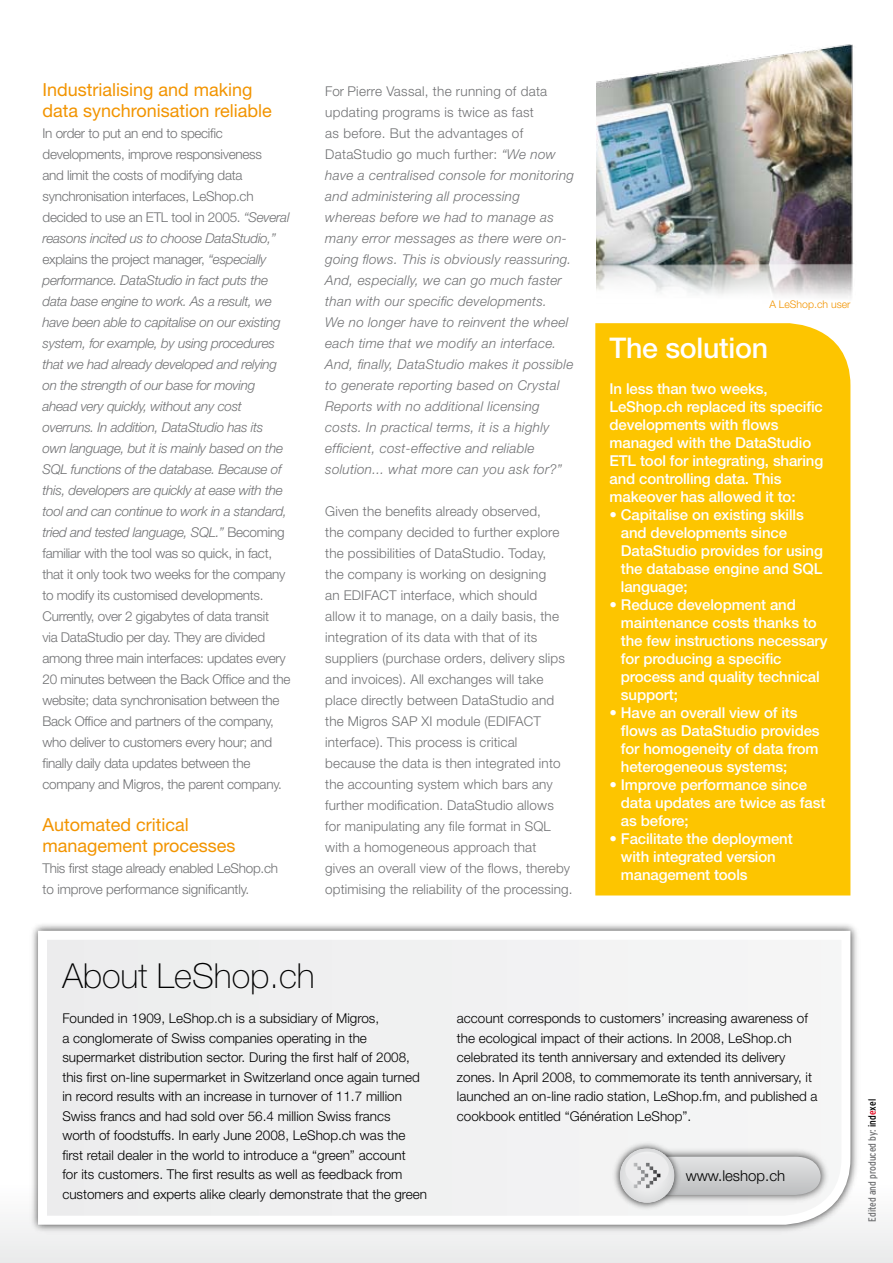
<style>
.page{position:relative;width:893px;height:1263px;background:#fff}
.page>*{position:absolute;margin:0;border:0;box-sizing:border-box;transform-origin:0 0}
.t1{font:100 34.5px "Helvetica Neue";color:#000}
.t2{font:500 28.5px "Helvetica Neue";letter-spacing:-.01em;color:#fff}
.t3{font:18px/21px "Helvetica Neue";color:#f29400}
.t4{font:500 15px/18px "Helvetica Neue";letter-spacing:-.01em;color:#fff}
.t5{font:300 15px "Helvetica Neue";color:#000}
.t6{font:300 13.5px/21px "Helvetica Neue";letter-spacing:-.01em;color:#707173}
.t7{font:300 13.5px/19.5px "Helvetica Neue";color:#000}
.t8{font:300 13.5px/21px "Helvetica Neue";letter-spacing:.01em;color:#707173}
.t9{font:italic 300 13.5px/21px "Helvetica Neue";letter-spacing:.02em;color:#707173}
.t10{font:condensed 10.5px "Interstate";color:#707173}
.t11{font:300 10.5px "Helvetica Neue";color:#f29400}
.s1{font-style:italic}
.s2{font-style:normal}
.s3{color:#000}
.s4{color:#e2001a}
</style>
<div class="page">
<div style="left:0;top:1184px;width:893px;height:79px;background:#edeeee"></div>
<div style="left:29px;top:922px;width:831px;height:312px;background:#000;opacity:.75"></div>
<svg style="left:34px;top:926px;width:821px;height:303px"></svg>
<div style="left:595px;top:323px;width:255px;height:572px;background:#fdc500"></div>
<div style="left:634px;top:1147px;width:196px;height:58px;background:#000;opacity:.75"></div>
<div style="left:612px;top:1140px;width:71px;height:71px;background:#000;opacity:.75"></div>
<svg style="left:620px;top:1148px;width:54px;height:55px"></svg>
<div style="left:625px;top:1152px;width:44px;height:35px;background:#ececed;border-radius:50%"></div>
<svg style="left:621px;top:1157px;width:200px;height:45px"></svg>
<img style="left:597px;top:44px;width:256px;height:416px">
<h3 class="t3" style="left:43px;top:79px;width:231px">Industrialising and making data synchronisation reliable</h3>
<p class="t6" style="left:43px;top:122px;width:250px">In order to put an end to specific developments, improve responsiveness<br>and limit the costs of modifying data synchronisation interfaces, LeShop.ch decided to use an ETL tool in 2005. <span class="s1">“Several reasons incited us to choose DataStudio,” </span>explains the project manager, <span class="s1">“especially performance. DataStudio in fact puts the data base engine to work. As a result, we have been able to capitalise on our existing system, for example, by using procedures that we had already developed and relying on the strength of our base for moving ahead very quickly, without any cost overruns. In addition, DataStudio has its own language, but it is mainly based on the SQL functions of the database. Because of this, developers are quickly at ease with the tool and can continue to work in a standard, tried and tested language, SQL.”</span> Becoming familiar with the tool was so quick, in fact, that it only took two weeks for the company to modify its customised developments.<br>Currently, over 2 gigabytes of data transit<br>via DataStudio per day. They are divided among three main interfaces: updates every 20 minutes between the Back Office and the website; data synchronisation between the Back Office and partners of the company, who deliver to customers every hour; and finally daily data updates between the company and Migros, the parent company.</p>
<h3 class="t3" style="left:43px;top:814px;width:195px">Automated critical management processes</h3>
<p class="t6" style="left:43px;top:857px;width:237px">This first stage already enabled LeShop.ch to improve performance significantly.</p>
<p class="t9" style="left:325px;top:80px;width:250px"><span class="s2">For Pierre Vassal, the running of data updating programs is twice as fast<br>as before. But the advantages of DataStudio go much further:</span> “We now have a centralised console for monitoring and administering all processing<br>whereas before we had to manage as many error messages as there were on&shy;going flows. This is obviously reassuring.<br>And, especially, we can go much faster than with our specific developments.<br>We no longer have to reinvent the wheel each time that we modify an interface.<br>And, finally, DataStudio makes it possible to generate reporting based on Crystal Reports with no additional licensing costs. In practical terms, it is a highly efficient, cost-effective and reliable solution... what more can you ask for?”</p>
<p class="t8" style="left:325px;top:500px;width:249px">Given the benefits already observed,<br>the company decided to further explore the possibilities of DataStudio. Today,<br>the company is working on designing<br>an EDIFACT interface, which should<br>allow it to manage, on a daily basis, the integration of its data with that of its suppliers (purchase orders, delivery slips and invoices). All exchanges will take place directly between DataStudio and the Migros SAP XI module (EDIFACT interface). This process is critical<br>because the data is then integrated into the accounting system which bars any further modification. DataStudio allows for manipulating any file format in SQL with a homogeneous approach that<br>gives an overall view of the flows, thereby optimising the reliability of the processing.</p>
<p class="t11" style="left:769px;top:298px;width:83px">A LeShop.ch user</p>
<h2 class="t2" style="left:610px;top:331px;width:160px">The solution</h2>
<p class="t4" style="left:610px;top:380px;width:215px">In less than two weeks,<br>LeShop.ch replaced its specific developments with flows managed with the DataStudio<br>ETL tool for integrating, sharing and controlling data. This makeover has allowed it to:</p>
<p class="t4" style="left:621px;top:506px;width:203px;text-indent:-11px">• Capitalise on existing skills and developments since<br>DataStudio provides for using the database engine and SQL language;</p>
<p class="t4" style="left:621px;top:596px;width:208px;text-indent:-11px">• Reduce development and maintenance costs thanks to the few instructions necessary for producing a specific process and quality technical support;</p>
<p class="t4" style="left:621px;top:704px;width:200px;text-indent:-11px">• Have an overall view of its flows as DataStudio provides for homogeneity of data from heterogeneous systems;</p>
<p class="t4" style="left:621px;top:776px;width:206px;text-indent:-11px">• Improve performance since data updates are twice as fast as before;</p>
<p class="t4" style="left:621px;top:830px;width:173px;text-indent:-11px">• Facilitate the deployment with integrated version management tools</p>
<h1 class="t1" style="left:62px;top:956px;width:254px">About LeShop.ch</h1>
<p class="t7" style="left:62px;top:1008px;width:366px">Founded in 1909, LeShop.ch is a subsidiary of Migros,<br>a conglomerate of Swiss companies operating in the supermarket distribution sector. During the first half of 2008, this first on-line supermarket in Switzerland once again turned in record results with an increase in turnover of 11.7 million Swiss francs and had sold over 56.4 million Swiss francs<br>worth of foodstuffs. In early June 2008, LeShop.ch was the first retail dealer in the world to introduce a “green” account<br>for its customers. The first results as well as feedback from customers and experts alike clearly demonstrate that the green</p>
<p class="t7" style="left:457px;top:1008px;width:362px">account corresponds to customers’ increasing awareness of the ecological impact of their actions. In 2008, LeShop.ch celebrated its tenth anniversary and extended its delivery zones. In April 2008, to commemorate its tenth anniversary, it launched an on-line radio station, LeShop.fm, and published a cookbook entitled “Génération LeShop”.</p>
<p class="t5" style="left:686px;top:1167px;width:101px">www.leshop.ch</p>
<p class="t10" style="left:866px;top:1221px;width:124px;rotate:-90deg">Edited and produced by: <span class="s3">ind</span><span class="s4">e</span><span class="s3">xel</span></p>
</div>
